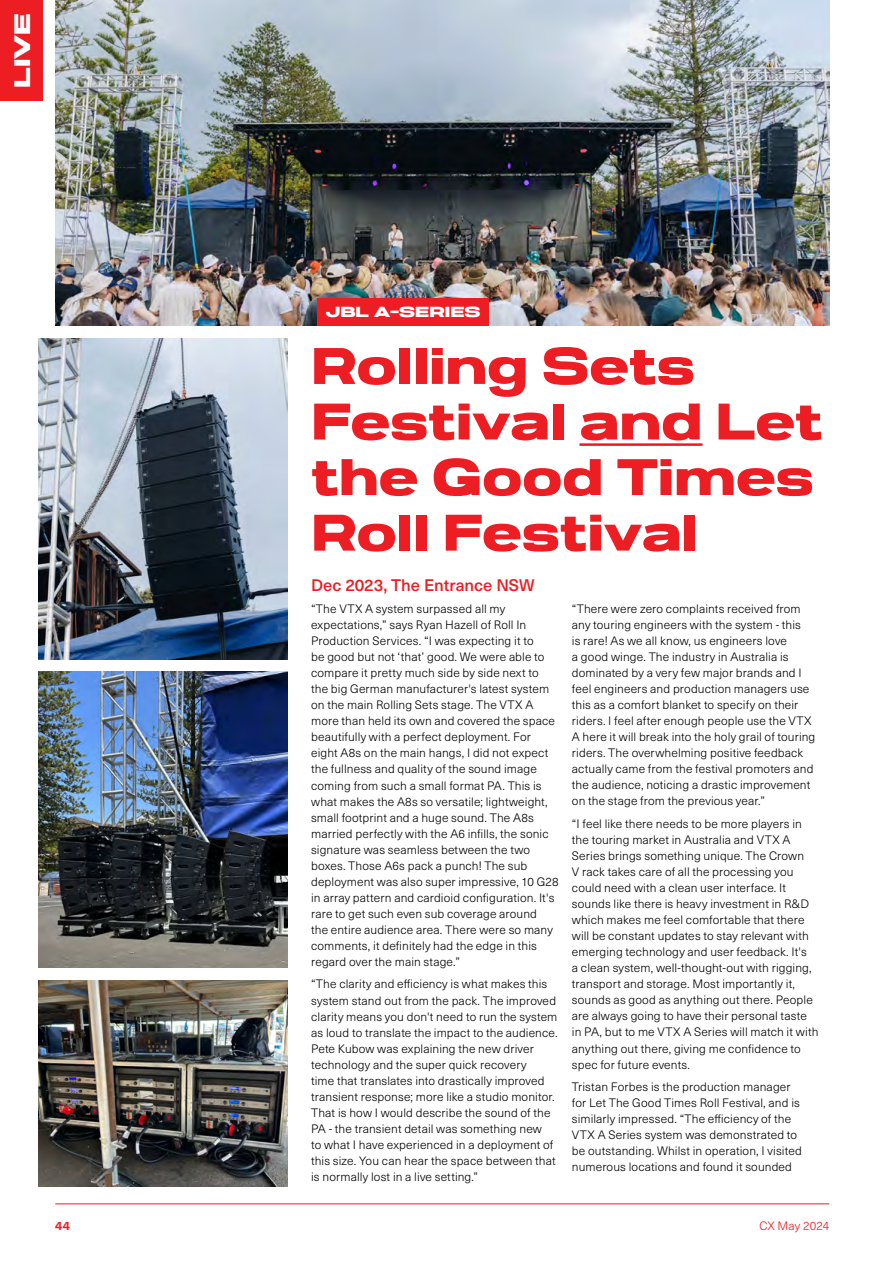
<style>
.page{position:relative;width:893px;height:1263px;background:#fff}
.page>*{position:absolute;margin:0;border:0;box-sizing:border-box;transform-origin:0 0}
.t1{font:51.3px/55.5px "Joyride STD";letter-spacing:-.005em;color:#ed1d24}
.t2{font:22.5px "Joyride EXT";color:#fff}
.t3{font:500 16.5px "Neue Haas Unica W1 G";letter-spacing:-.005em;color:#ed1d24}
.t4{font:14.7px "Joyride EXT";color:#fff}
.t5{font:300 12px/16px "Neue Haas Unica W1 G";letter-spacing:.01em;color:#000}
.t6{font:300 12px "Neue Haas Unica W1 G";letter-spacing:.005em;color:#ed1d24}
.t7{font:700 12px "Neue Haas Unica W1 G";color:#ed1d24}
</style>
<div class="page">
<hr style="left:55px;top:1203px;width:774px;height:1px;background:#ed1d24">
<img style="left:55px;top:0;width:774px;height:325px">
<hr style="left:579px;top:443px;width:123px;height:3px;background:#ed1d24">
<div style="left:0;top:0;width:43px;height:100px;background:#ed1d24"></div>
<div style="left:317px;top:298px;width:172px;height:27px;background:#ed1d24"></div>
<img style="left:38px;top:672px;width:250px;height:295px">
<img style="left:38px;top:338px;width:250px;height:321px">
<img style="left:38px;top:980px;width:250px;height:206px">
<h2 class="t2" style="left:9px;top:88px;width:76px;rotate:-90deg">LIVE</h2>
<p class="t4" style="left:326px;top:303px;width:156px">JBL A-SERIES</p>
<h1 class="t1" style="left:311px;top:338px;width:513px">Rolling Sets<br>Festival and Let the Good Times<br>Roll Festival</h1>
<h3 class="t3" style="left:311px;top:572px;width:225px">Dec 2023, The Entrance NSW</h3>
<p class="t5" style="left:311px;top:600px;width:249px">“The VTX A system surpassed all my expectations,” says Ryan Hazell of Roll In Production Services. “I was expecting it to<br>be good but not ‘that’ good. We were able to compare it pretty much side by side next to the big German manufacturer's latest system on the main Rolling Sets stage. The VTX A more than held its own and covered the space beautifully with a perfect deployment. For eight A8s on the main hangs, I did not expect the fullness and quality of the sound image coming from such a small format PA. This is what makes the A8s so versatile; lightweight, small footprint and a huge sound. The A8s married perfectly with the A6 infills, the sonic signature was seamless between the two boxes. Those A6s pack a punch! The sub deployment was also super impressive, 10 G28 in array pattern and cardioid configuration. It's rare to get such even sub coverage around<br>the entire audience area. There were so many comments, it definitely had the edge in this regard over the main stage.”</p>
<p class="t5" style="left:311px;top:975px;width:248px">“The clarity and efficiency is what makes this system stand out from the pack. The improved clarity means you don't need to run the system as loud to translate the impact to the audience.<br>Pete Kubow was explaining the new driver technology and the super quick recovery<br>time that translates into drastically improved transient response; more like a studio monitor.<br>That is how I would describe the sound of the PA - the transient detail was something new<br>to what I have experienced in a deployment of this size. You can hear the space between that is normally lost in a live setting.”</p>
<p class="t5" style="left:572px;top:600px;width:245px">“There were zero complaints received from any touring engineers with the system - this<br>is rare! As we all know, us engineers love<br>a good winge. The industry in Australia is dominated by a very few major brands and I feel engineers and production managers use this as a comfort blanket to specify on their riders. I feel after enough people use the VTX A here it will break into the holy grail of touring riders. The overwhelming positive feedback actually came from the festival promoters and the audience, noticing a drastic improvement on the stage from the previous year.”</p>
<p class="t5" style="left:572px;top:815px;width:248px">“I feel like there needs to be more players in the touring market in Australia and VTX A Series brings something unique. The Crown<br>V rack takes care of all the processing you could need with a clean user interface. It sounds like there is heavy investment in R&amp;D which makes me feel comfortable that there will be constant updates to stay relevant with emerging technology and user feedback. It's<br>a clean system, well-thought-out with rigging, transport and storage. Most importantly it, sounds as good as anything out there. People are always going to have their personal taste in PA, but to me VTX A Series will match it with anything out there, giving me confidence to spec for future events.</p>
<p class="t5" style="left:572px;top:1078px;width:231px">Tristan Forbes is the production manager for Let The Good Times Roll Festival, and is similarly impressed. “The efficiency of the VTX A Series system was demonstrated to be outstanding. Whilst in operation, I visited numerous locations and found it sounded</p>
<p class="t7" style="left:55px;top:1217px;width:16px">44</p>
<p class="t6" style="left:759px;top:1217px;width:71px">CX May 2024</p>
</div>
